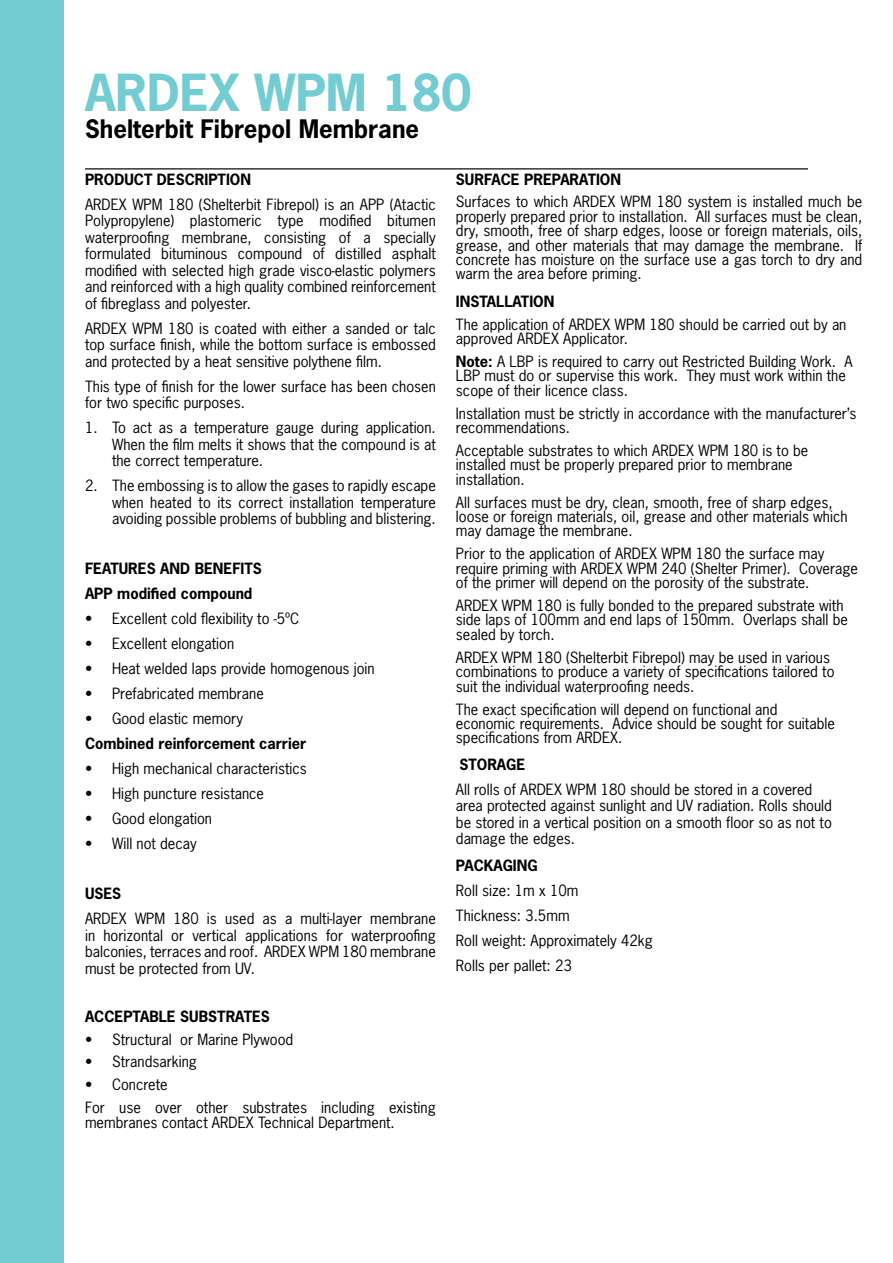
<style>
.page{position:relative;width:893px;height:1263px;background:#fff}
.page>*{position:absolute;margin:0;border:0;box-sizing:border-box;transform-origin:0 0}
.t1{font:700 48px "News Gothic Std";color:#72ccd2}
.t2{font:700 24px "News Gothic Std";color:#000}
.t3{font:14.7px/14.4px "News Gothic Std";color:#000}
.t4{font:700 14.7px/25px "News Gothic Std";color:#000}
.s1{font-weight:700}
</style>
<div class="page">
<hr style="left:85px;top:168px;width:723px;height:1px;background:#000">
<div style="left:0;top:0;width:64px;height:1263px;background:#72ccd2"></div>
<h1 class="t1" style="left:85px;top:61px;width:388px">ARDEX WPM 180</h1>
<h2 class="t2" style="left:85px;top:113px;width:336px">Shelterbit Fibrepol Membrane</h2>
<p class="t4" style="left:85px;top:166px;width:167px">PRODUCT DESCRIPTION</p>
<p class="t3" style="left:85px;top:196px;width:352px;line-height:16.5px;text-align:justify">ARDEX WPM 180 (Shelterbit Fibrepol) is an APP (Atactic Polypropylene) plastomeric type modified bitumen waterproofing membrane, consisting of a specially formulated bituminous compound of distilled asphalt modified with selected high grade visco-elastic polymers and reinforced with a high quality combined reinforcement of fibreglass and polyester.</p>
<p class="t3" style="left:85px;top:320px;width:352px;line-height:16.5px;text-align:justify">ARDEX WPM 180 is coated with either a sanded or talc top surface finish, while the bottom surface is embossed and protected by a heat sensitive polythene film.</p>
<p class="t3" style="left:85px;top:378px;width:352px;line-height:16.5px">This type of finish for the lower surface has been chosen for two specific purposes.</p>
<p class="t3" style="left:112px;top:419px;width:325px;line-height:16.5px;text-align:justify;text-indent:-27px">1. To act as a temperature gauge during application.<br>When the film melts it shows that the compound is at the correct temperature.</p>
<p class="t3" style="left:112px;top:477px;width:325px;line-height:16.5px;text-align:justify;text-indent:-27px">2. The embossing is to allow the gases to rapidly escape when heated to its correct installation temperature avoiding possible problems of bubbling and blistering.</p>
<p class="t4" style="left:85px;top:556px;width:178px">FEATURES AND BENEFITS<br>APP modified compound</p>
<p class="t3" style="left:85px;top:611px;width:216px">• Excellent cold flexibility to -5ºC</p>
<p class="t3" style="left:85px;top:636px;width:151px">• Excellent elongation</p>
<p class="t3" style="left:85px;top:661px;width:291px">• Heat welded laps provide homogenous join</p>
<p class="t3" style="left:85px;top:686px;width:180px">• Prefabricated membrane</p>
<p class="t3" style="left:85px;top:711px;width:159px">• Good elastic memory</p>
<p class="t4" style="left:85px;top:731px;width:223px">Combined reinforcement carrier</p>
<p class="t3" style="left:85px;top:761px;width:223px">• High mechanical characteristics</p>
<p class="t3" style="left:85px;top:786px;width:181px">• High puncture resistance</p>
<p class="t3" style="left:85px;top:811px;width:129px">• Good elongation</p>
<p class="t3" style="left:85px;top:836px;width:113px">• Will not decay</p>
<p class="t4" style="left:85px;top:881px;width:38px">USES</p>
<p class="t3" style="left:85px;top:910px;width:352px;line-height:16.5px;text-align:justify">ARDEX WPM 180 is used as a multi-layer membrane in horizontal or vertical applications for waterproofing balconies, terraces and roof. ARDEX WPM 180 membrane must be protected from UV.</p>
<p class="t4" style="left:85px;top:1003px;width:186px">ACCEPTABLE SUBSTRATES</p>
<p class="t3" style="left:85px;top:1032px;width:210px">• Structural or Marine Plywood</p>
<p class="t3" style="left:85px;top:1054px;width:114px">• Strandsarking</p>
<p class="t3" style="left:85px;top:1073px;width:352px;line-height:23px">• Concrete<br>For use over other substrates including existing</p>
<p class="t3" style="left:85px;top:1115px;width:311px">membranes contact ARDEX Technical Department.</p>
<p class="t4" style="left:456px;top:166px;width:167px">SURFACE PREPARATION</p>
<p class="t3" style="left:456px;top:195px;width:408px;text-align:justify">Surfaces to which ARDEX WPM 180 system is installed much be properly prepared prior to installation. All surfaces must be clean, dry, smooth, free of sharp edges, loose or foreign materials, oils, grease, and other materials that may damage the membrane. If concrete has moisture on the surface use a gas torch to dry and warm the area before priming.</p>
<p class="t4" style="left:456px;top:288px;width:100px">INSTALLATION</p>
<p class="t3" style="left:456px;top:317px;width:392px">The application of ARDEX WPM 180 should be carried out by an approved ARDEX Applicator.</p>
<p class="t3" style="left:456px;top:354px;width:398px"><span class="s1">Note:</span> A LBP is required to carry out Restricted Building Work. A<br>LBP must do or supervise this work. They must work within the scope of their licence class.</p>
<p class="t3" style="left:456px;top:406px;width:402px">Installation must be strictly in accordance with the manufacturer’s recommendations.</p>
<p class="t3" style="left:456px;top:443px;width:354px">Acceptable substrates to which ARDEX WPM 180 is to be installed must be properly prepared prior to membrane installation.</p>
<p class="t3" style="left:456px;top:495px;width:393px">All surfaces must be dry, clean, smooth, free of sharp edges, loose or foreign materials, oil, grease and other materials which may damage the membrane.</p>
<p class="t3" style="left:456px;top:546px;width:404px">Prior to the application of ARDEX WPM 180 the surface may require priming with ARDEX WPM 240 (Shelter Primer). Coverage of the primer will depend on the porosity of the substrate.</p>
<p class="t3" style="left:456px;top:598px;width:394px">ARDEX WPM 180 is fully bonded to the prepared substrate with side laps of 100mm and end laps of 150mm. Overlaps shall be sealed by torch.</p>
<p class="t3" style="left:456px;top:650px;width:380px">ARDEX WPM 180 (Shelterbit Fibrepol) may be used in various combinations to produce a variety of specifications tailored to suit the individual waterproofing needs.</p>
<p class="t3" style="left:456px;top:702px;width:380px">The exact specification will depend on functional and economic requirements. Advice should be sought for suitable specifications from ARDEX.</p>
<p class="t4" style="left:459px;top:751px;width:67px">STORAGE</p>
<p class="t3" style="left:456px;top:781px;width:377px;line-height:16.5px">All rolls of ARDEX WPM 180 should be stored in a covered area protected against sunlight and UV radiation. Rolls should be stored in a vertical position on a smooth floor so as not to damage the edges.</p>
<p class="t4" style="left:456px;top:852px;width:83px">PACKAGING</p>
<p class="t3" style="left:456px;top:877px;width:198px;line-height:25px">Roll size: 1m x 10m<br>Thickness: 3.5mm<br>Roll weight: Approximately 42kg<br>Rolls per pallet: 23</p>
</div>
